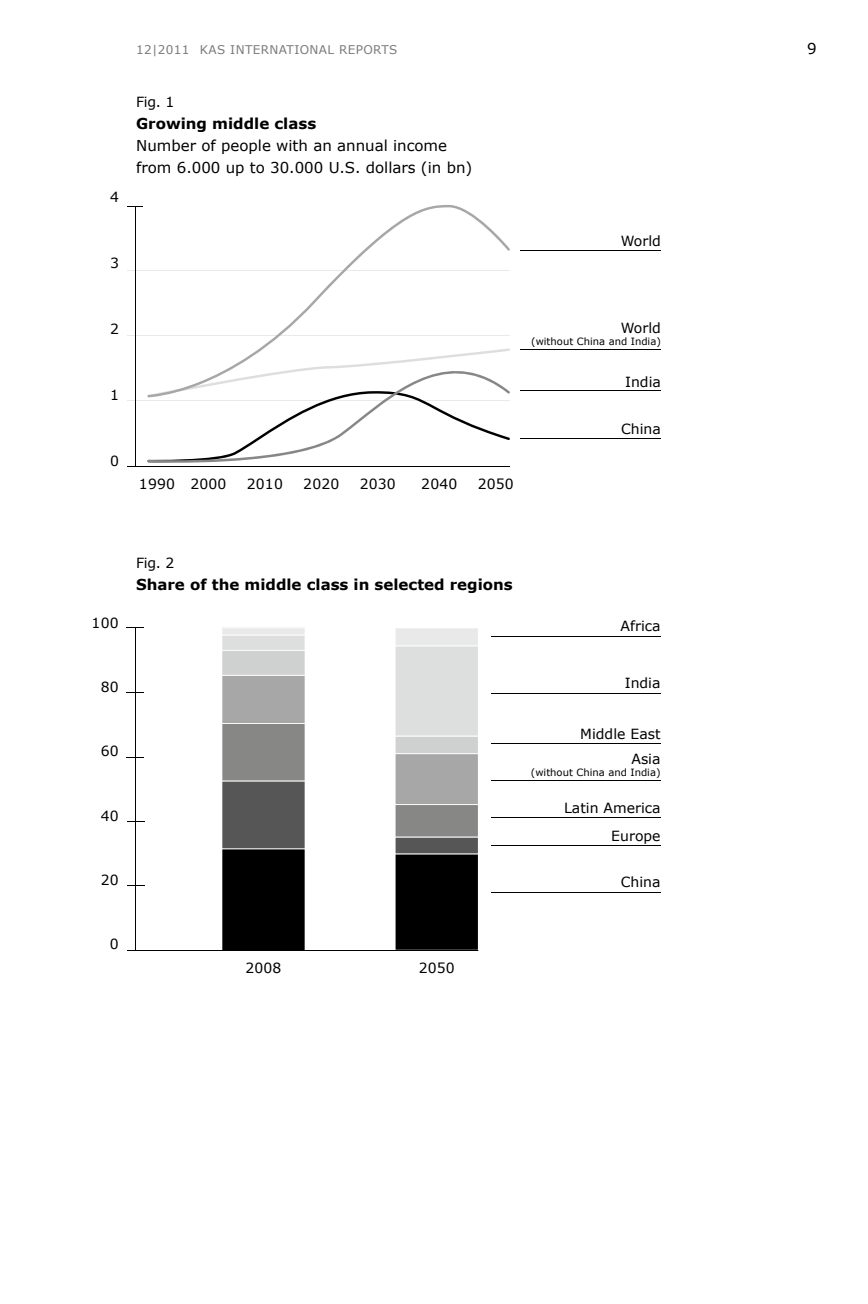
<style>
.page{position:relative;width:868px;height:1304px;background:#fff}
.page>*{position:absolute;margin:0;border:0;box-sizing:border-box;transform-origin:0 0}
.t1{font:15px/22px "Verdana";color:#000}
.t2{font:700 15px "Verdana";color:#000}
.t3{font:14px/27.8px "Verdana";color:#000;text-align:right}
.t4{font:12px "Verdana";letter-spacing:.03em;color:#7b7b7a}
.t5{font:10px "Verdana";color:#000}
</style>
<div class="page">
<hr style="left:520px;top:391px;width:140px;height:1px;background:#000">
<hr style="left:520px;top:250px;width:140px;height:1px;background:#000">
<hr style="left:520px;top:438px;width:140px;height:1px;background:#000">
<hr style="left:520px;top:349px;width:140px;height:1px;background:#000">
<hr style="left:127px;top:466px;width:382px;height:1px;background:#000">
<hr style="left:127px;top:401px;width:382px;height:1px;background:#e9e9e9">
<hr style="left:127px;top:335px;width:382px;height:1px;background:#e9e9e9">
<hr style="left:127px;top:270px;width:382px;height:1px;background:#e9e9e9">
<svg style="left:127px;top:206px;width:16px;height:1px"></svg>
<hr style="left:135px;top:206px;width:1px;height:260px;background:#000">
<svg style="left:147px;top:397px;width:363px;height:66px"></svg>
<svg style="left:147px;top:205px;width:363px;height:192px"></svg>
<svg style="left:222px;top:628px;width:83px;height:322px;background:#666"></svg>
<svg style="left:395px;top:628px;width:84px;height:323px;background:#898a8a"></svg>
<svg style="left:126px;top:692px;width:18px;height:1px"></svg>
<svg style="left:126px;top:627px;width:18px;height:1px"></svg>
<svg style="left:127px;top:885px;width:18px;height:1px"></svg>
<svg style="left:127px;top:821px;width:18px;height:1px"></svg>
<hr style="left:127px;top:950px;width:351px;height:1px;background:#000">
<svg style="left:126px;top:757px;width:18px;height:1px"></svg>
<hr style="left:135px;top:628px;width:1px;height:322px;background:#000">
<hr style="left:490px;top:636px;width:170px;height:1px;background:#000">
<hr style="left:490px;top:693px;width:170px;height:1px;background:#000">
<hr style="left:490px;top:743px;width:170px;height:1px;background:#000">
<hr style="left:490px;top:817px;width:170px;height:1px;background:#000">
<hr style="left:490px;top:845px;width:170px;height:1px;background:#000">
<hr style="left:490px;top:892px;width:170px;height:1px;background:#000">
<hr style="left:490px;top:780px;width:170px;height:1px;background:#000">
<p class="t3" style="left:110px;top:184px;width:10px">4</p>
<p class="t3" style="left:110px;top:250px;width:10px">3</p>
<p class="t4" style="left:136px;top:41px;width:263px">12|2011 KAS INTERNATIONAL REPORTS</p>
<p class="t1" style="left:807px;top:37px;width:11px">9</p>
<p class="t3" style="left:136px;top:88px;width:40px">Fig. 1</p>
<p class="t2" style="left:136px;top:113px;width:181px">Growing middle class</p>
<p class="t1" style="left:136px;top:134px;width:337px">Number of people with an annual income from 6.000 up to 30.000 U.S. dollars (in bn)</p>
<p class="t3" style="left:620px;top:228px;width:42px">World</p>
<p class="t3" style="left:110px;top:316px;width:10px">2</p>
<p class="t3" style="left:110px;top:382px;width:10px">1</p>
<p class="t3" style="left:110px;top:448px;width:10px">0</p>
<p class="t3" style="left:139px;top:470px;width:89px">1990 2000</p>
<p class="t3" style="left:247px;top:470px;width:38px">2010</p>
<p class="t3" style="left:303px;top:470px;width:38px">2020</p>
<p class="t3" style="left:360px;top:470px;width:38px">2030</p>
<p class="t3" style="left:421px;top:470px;width:38px">2040</p>
<p class="t3" style="left:477px;top:470px;width:38px">2050</p>
<p class="t3" style="left:620px;top:315px;width:42px">World</p>
<p class="t5" style="left:531px;top:335px;width:131px">(without China and India)</p>
<p class="t3" style="left:625px;top:368px;width:37px">India</p>
<p class="t3" style="left:621px;top:415px;width:41px">China</p>
<p class="t3" style="left:92px;top:609px;width:28px">100</p>
<p class="t3" style="left:136px;top:549px;width:40px">Fig. 2</p>
<p class="t2" style="left:136px;top:574px;width:378px">Share of the middle class in selected regions</p>
<p class="t3" style="left:101px;top:673px;width:19px">80</p>
<p class="t3" style="left:101px;top:737px;width:19px">60</p>
<p class="t3" style="left:101px;top:802px;width:19px">40</p>
<p class="t3" style="left:101px;top:866px;width:19px">20</p>
<p class="t3" style="left:620px;top:613px;width:42px">Africa</p>
<p class="t3" style="left:624px;top:670px;width:37px">India</p>
<p class="t3" style="left:580px;top:720px;width:82px">Middle East</p>
<p class="t3" style="left:631px;top:745px;width:31px">Asia</p>
<p class="t5" style="left:530px;top:766px;width:131px">(without China and India)</p>
<p class="t3" style="left:564px;top:794px;width:98px">Latin America<br>Europe</p>
<p class="t3" style="left:620px;top:868px;width:41px">China</p>
<p class="t3" style="left:110px;top:931px;width:10px">0</p>
<p class="t3" style="left:245px;top:954px;width:38px">2008</p>
<p class="t3" style="left:418px;top:954px;width:38px">2050</p>
</div>
